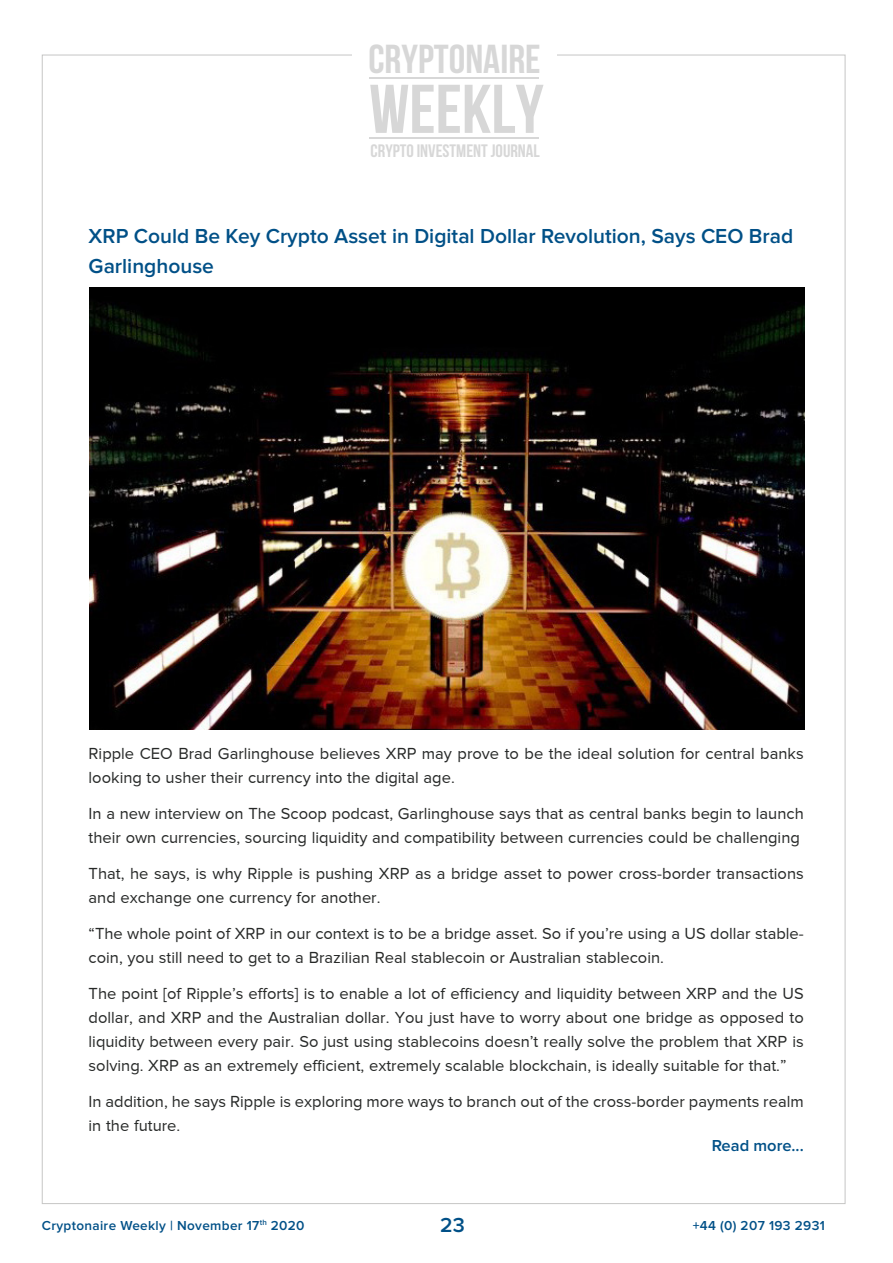
<style>
.page{position:relative;width:893px;height:1263px;background:#fff}
.page>*{position:absolute;margin:0;border:0;box-sizing:border-box;transform-origin:0 0}
.t1{font:68.7px "Bebas Neue";color:#d7d7d7;scale:1.04 1}
.t2{font:40.5px "Bebas Neue";color:#d7d7d7;scale:1.04 1}
.t3{font:600 21px/30px "Proxima Nova";color:#015087}
.t4{font:18px "Bebas Neue";color:#d7d7d7;scale:1.04 1}
.Body_paragraph{font:16.5px/24px "Proxima Nova";color:#272928}
.t5{font:600 16.5px "Proxima Nova";color:#015087}
.t6{font:600 13.5px "Proxima Nova";letter-spacing:.025em;color:#015087}
</style>
<div class="page">
<hr style="left:370px;top:78px;width:169px;height:1px;background:#d7d7d7">
<hr style="left:370px;top:137px;width:169px;height:2px;background:#d7d7d7">
<img style="left:89px;top:287px;width:715px;height:442px">
<h2 class="t2" style="left:368px;top:36px;width:167px">CRYPTONAIRE</h2>
<h1 class="t1" style="left:369px;top:71px;width:169px">WEEKLY</h1>
<p class="t4" style="left:371px;top:141px;width:164px">CRYPTO INVESTMENT JOURNAL</p>
<p class="t3" style="left:89px;top:222px;width:706px">XRP Could Be Key Crypto Asset in Digital Dollar Revolution, Says CEO Brad<br>Garlinghouse</p>
<p class="Body_paragraph" style="left:89px;top:741px;width:717px">Ripple CEO Brad Garlinghouse believes XRP may prove to be the ideal solution for central banks looking to usher their currency into the digital age.</p>
<p class="Body_paragraph" style="left:89px;top:801px;width:717px">In a new interview on The Scoop podcast, Garlinghouse says that as central banks begin to launch their own currencies, sourcing liquidity and compatibility between currencies could be challenging</p>
<p class="Body_paragraph" style="left:89px;top:861px;width:717px">That, he says, is why Ripple is pushing XRP as a bridge asset to power cross-border transactions and exchange one currency for another.</p>
<p class="Body_paragraph" style="left:89px;top:921px;width:717px">“The whole point of XRP in our context is to be a bridge asset. So if you’re using a US dollar stable&shy;coin, you still need to get to a Brazilian Real stablecoin or Australian stablecoin.</p>
<p class="Body_paragraph" style="left:89px;top:981px;width:717px;text-align:justify">The point [of Ripple’s efforts] is to enable a lot of efficiency and liquidity between XRP and the US dollar, and XRP and the Australian dollar. You just have to worry about one bridge as opposed to liquidity between every pair. So just using stablecoins doesn’t really solve the problem that XRP is solving. XRP as an extremely efficient, extremely scalable blockchain, is ideally suitable for that.”</p>
<p class="Body_paragraph" style="left:89px;top:1089px;width:717px">In addition, he says Ripple is exploring more ways to branch out of the cross-border payments realm in the future.</p>
<p class="t5" style="left:712px;top:1138px;width:94px">Read more...</p>
<p class="t3" style="left:440px;top:1211px;width:26px">23</p>
<p class="t6" style="left:42px;top:1219px;width:264px">Cryptonaire Weekly | November 17<sup>th</sup> 2020</p>
<p class="t6" style="left:693px;top:1219px;width:134px">+44 (0) 207 193 2931</p>
</div>
